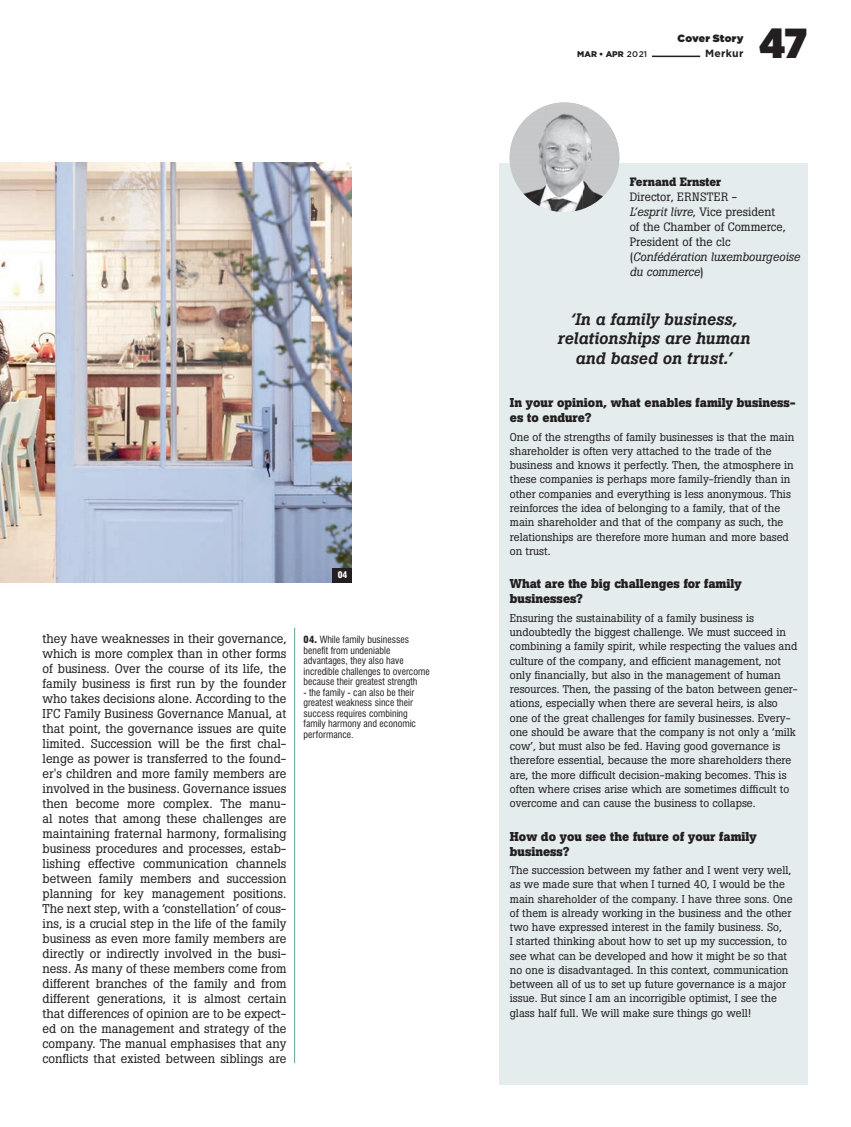
<style>
.page{position:relative;width:851px;height:1127px;background:#fff}
.page>*{position:absolute;margin:0;border:0;box-sizing:border-box;transform-origin:0 0}
.t1{font:900 42px "Gotham Narrow";color:#231f20}
.t2{font:italic 500 16.5px/19.5px "Boton";letter-spacing:.005em;color:#231f20;text-align:center}
.t3{font:12.75px/15px "Boton";color:#231f20;text-align:justify}
.t4{font:700 12.75px/15px "Boton";color:#231f20}
.t5{font:12px/15px "Boton";color:#231f20}
.t6{font:700 12px "Boton";color:#231f20}
.t7{font:11.25px/14.2px "Boton";color:#231f20}
.t8{font:10.5px "Gotham Ultra";letter-spacing:.02em;color:#231f20}
.t9{font:700 10.5px "Gotham";letter-spacing:.025em;color:#231f20}
.t10{font:condensed 9.75px/10.5px "Swiss 721 BT";color:#231f20}
.t11{font:900 condensed 9px "Swiss 721 BT";color:#fff}
.t12{font:900 8.25px "Gotham";color:#231f20}
.s1{font-weight:900}
.s2{font-weight:500}
.s3{font-style:italic}
</style>
<div class="page">
<hr style="left:652px;top:56px;width:48px;height:1px;background:#231f20">
<img style="left:0;top:163px;width:351px;height:420px">
<hr style="left:294px;top:628px;width:1px;height:435px;background:#65a0a6">
<div style="left:332px;top:568px;width:19px;height:15px;background:#231f20"></div>
<div style="left:499px;top:163px;width:309px;height:921px;background:#e4ecee"></div>
<img style="left:513px;top:106px;width:33px;height:33px">
<img style="left:546px;top:102px;width:36px;height:37px">
<img style="left:582px;top:106px;width:34px;height:33px">
<img style="left:509px;top:139px;width:110px;height:37px">
<img style="left:513px;top:176px;width:33px;height:32px">
<img style="left:546px;top:176px;width:36px;height:36px">
<img style="left:582px;top:176px;width:34px;height:33px">
<p class="t11" style="left:338px;top:570px;width:11px">04</p>
<p class="t3" style="left:43px;top:631px;width:245px">they have weaknesses in their governance, which is more complex than in other forms of business. Over the course of its life, the family business is first run by the founder who takes decisions alone. According to the IFC Family Business Governance Manual, at that point, the governance issues are quite limited. Succession will be the first chal&shy;lenge as power is transferred to the found&shy;er's children and more family members are involved in the business. Governance issues then become more complex. The manu&shy;al notes that among these challenges are maintaining fraternal harmony, formalising business procedures and processes, estab&shy;lishing effective communication channels between family members and succession planning for key management positions.<br>The next step, with a ‘constellation’ of cous&shy;ins, is a crucial step in the life of the family business as even more family members are directly or indirectly involved in the busi&shy;ness. As many of these members come from different branches of the family and from different generations, it is almost certain that differences of opinion are to be expect&shy;ed on the management and strategy of the company. The manual emphasises that any conflicts that existed between siblings are</p>
<p class="t10" style="left:303px;top:634px;width:128px"><span class="s1">04.</span> While family businesses benefit from undeniable advantages, they also have incredible challenges to overcome because their greatest strength</p>
<p class="t10" style="left:303px;top:687px;width:114px">- the family - can also be their greatest weakness since their success requires combining family harmony and economic performance.</p>
<p class="t8" style="left:677px;top:33px;width:67px">Cover Story</p>
<p class="t12" style="left:577px;top:50px;width:71px">MAR • APR <span class="s2">2021</span></p>
<p class="t9" style="left:705px;top:48px;width:40px">Merkur</p>
<h1 class="t1" style="left:759px;top:14px;width:49px">47</h1>
<p class="t6" style="left:629px;top:175px;width:93px">Fernand Ernster</p>
<p class="t5" style="left:629px;top:190px;width:172px">Director, ERNSTER -<br><span class="s3">L’esprit livre</span>, Vice president<br>of the Chamber of Commerce,<br>President of the clc (<span class="s3">Confédération luxembourgeoise du commerce</span>)</p>
<h2 class="t2" style="left:557px;top:310px;width:194px">‘In a family business, relationships are human and based on trust.’</h2>
<p class="t4" style="left:510px;top:395px;width:287px">In your opinion, what enables family business&shy;es to endure?</p>
<p class="t7" style="left:510px;top:430px;width:286px">One of the strengths of family businesses is that the main shareholder is often very attached to the trade of the business and knows it perfectly. Then, the atmosphere in these companies is perhaps more family-friendly than in other companies and everything is less anonymous. This reinforces the idea of belonging to a family, that of the main shareholder and that of the company as such, the relationships are therefore more human and more based on trust.</p>
<p class="t4" style="left:510px;top:576px;width:233px">What are the big challenges for family businesses?</p>
<p class="t7" style="left:510px;top:611px;width:289px">Ensuring the sustainability of a family business is undoubtedly the biggest challenge. We must succeed in combining a family spirit, while respecting the values and culture of the company, and efficient management, not only financially, but also in the management of human resources. Then, the passing of the baton between gener&shy;ations, especially when there are several heirs, is also one of the great challenges for family businesses. Every&shy;one should be aware that the company is not only a ‘milk cow’, but must also be fed. Having good governance is therefore essential, because the more shareholders there are, the more difficult decision-making becomes. This is often where crises arise which are sometimes difficult to overcome and can cause the business to collapse.</p>
<p class="t4" style="left:510px;top:828px;width:248px">How do you see the future of your family business?</p>
<p class="t7" style="left:510px;top:863px;width:284px">The succession between my father and I went very well, as we made sure that when I turned 40, I would be the main shareholder of the company. I have three sons. One of them is already working in the business and the other two have expressed interest in the family business. So,<br>I started thinking about how to set up my succession, to see what can be developed and how it might be so that no one is disadvantaged. In this context, communication between all of us to set up future governance is a major issue. But since I am an incorrigible optimist, I see the glass half full. We will make sure things go well!</p>
</div>
